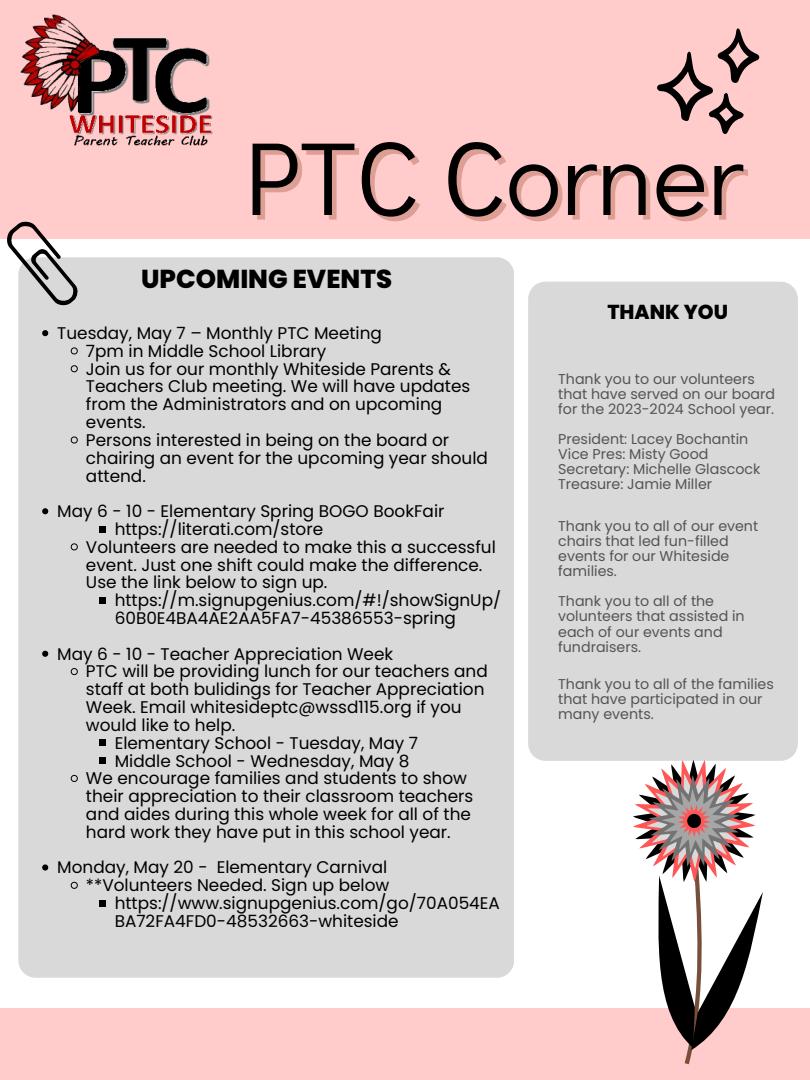
<style>
.page{position:relative;width:810px;height:1080px;background:#fff}
.page>*{position:absolute;margin:0;border:0;box-sizing:border-box;transform-origin:0 0}
.t1{font:104.56px "Didact Gothic";color:#000}
.t2{font:800 25.94px "Poppins";color:#000}
.t3{font:800 20.19px "Poppins";color:#000}
.t4{font:16.88px/17.8px "Poppins";color:#000}
.t5{font:14.25px/15.2px "Poppins";color:#545454}
</style>
<div class="page">
<div style="left:0;top:0;width:810px;height:238px;background:#ffcbcb"></div>
<div style="left:528px;top:282px;width:270px;height:479px;background:#d9d9d9;border-radius:17px"></div>
<div style="left:0;top:1009px;width:810px;height:71px;background:#ffcbcb"></div>
<svg style="left:657px;top:28px;width:102px;height:106px"></svg>
<div style="left:18px;top:257px;width:496px;height:721px;background:#d9d9d9;border-radius:17px"></div>
<svg style="left:6px;top:221px;width:73px;height:85px"></svg>
<img style="left:20px;top:14px;width:193px;height:132px">
<svg style="left:615px;top:760px;width:158px;height:304px"></svg>
<svg style="left:42px;top:330px;width:6px;height:6px"></svg>
<svg style="left:71px;top:347px;width:7px;height:8px"></svg>
<svg style="left:71px;top:365px;width:7px;height:7px"></svg>
<svg style="left:71px;top:436px;width:7px;height:8px"></svg>
<svg style="left:42px;top:508px;width:6px;height:6px"></svg>
<svg style="left:100px;top:526px;width:6px;height:6px"></svg>
<svg style="left:71px;top:543px;width:7px;height:7px"></svg>
<svg style="left:100px;top:597px;width:6px;height:6px"></svg>
<svg style="left:42px;top:651px;width:6px;height:6px"></svg>
<svg style="left:71px;top:668px;width:7px;height:7px"></svg>
<svg style="left:100px;top:740px;width:6px;height:6px"></svg>
<svg style="left:100px;top:758px;width:6px;height:6px"></svg>
<svg style="left:71px;top:775px;width:7px;height:7px"></svg>
<svg style="left:42px;top:864px;width:6px;height:7px"></svg>
<svg style="left:71px;top:882px;width:7px;height:7px"></svg>
<svg style="left:100px;top:900px;width:6px;height:6px"></svg>
<p class="t1" style="left:244px;top:106px;width:501px">PTC Corner</p>
<p class="t2" style="left:141px;top:260px;width:253px">UPCOMING EVENTS</p>
<p class="t4" style="left:57px;top:324px;width:326px">Tuesday, May 7 – Monthly PTC Meeting</p>
<h1 class="t4" style="left:86px;top:342px;width:242px">7pm in Middle School Library</h1>
<p class="t4" style="left:86px;top:360px;width:386px">Join us for our monthly Whiteside Parents &amp; Teachers Club meeting. We will have updates from the Administrators and on upcoming events.</p>
<h2 class="t4" style="left:86px;top:431px;width:403px">Persons interested in being on the board or chairing an event for the upcoming year should attend.</h2>
<h3 class="t4" style="left:57px;top:502px;width:389px">May 6 - 10 - Elementary Spring BOGO BookFair</h3>
<p class="t4" style="left:115px;top:520px;width:210px">https://literati.com/store</p>
<p class="t4" style="left:86px;top:538px;width:411px">Volunteers are needed to make this a successful event. Just one shift could make the difference.<br>Use the link below to sign up.</p>
<p class="t4" style="left:115px;top:591px;width:388px">https://m.signupgenius.com/#!/showSignUp/<br>60B0E4BA4AE2AA5FA7-45386553-spring</p>
<p class="t4" style="left:57px;top:645px;width:337px">May 6 - 10 - Teacher Appreciation Week</p>
<p class="t4" style="left:86px;top:663px;width:403px">PTC will be providing lunch for our teachers and staff at both bulidings for Teacher Appreciation Week. Email whitesideptc@wssd115.org if you would like to help.</p>
<p class="t4" style="left:115px;top:734px;width:305px">Elementary School - Tuesday, May 7</p>
<p class="t4" style="left:115px;top:752px;width:296px">Middle School - Wednesday, May 8</p>
<p class="t4" style="left:86px;top:770px;width:389px">We encourage families and students to show their appreciation to their classroom teachers and aides during this whole week for all of the hard work they have put in this school year.</p>
<p class="t4" style="left:57px;top:859px;width:331px">Monday, May 20 - Elementary Carnival</p>
<p class="t4" style="left:86px;top:876px;width:305px">**Volunteers Needed. Sign up below</p>
<p class="t4" style="left:115px;top:894px;width:387px">https://www.signupgenius.com/go/70A054EA<br>BA72FA4FD0-48532663-whiteside</p>
<p class="t3" style="left:607px;top:298px;width:122px">THANK YOU</p>
<p class="t5" style="left:558px;top:371px;width:218px;line-height:15px">Thank you to our volunteers that have served on our board for the 2023-2024 School year.</p>
<p class="t5" style="left:558px;top:431px;width:192px">President: Lacey Bochantin</p>
<p class="t5" style="left:558px;top:446px;width:152px">Vice Pres: Misty Good</p>
<p class="t5" style="left:558px;top:461px;width:204px">Secretary: Michelle Glascock</p>
<p class="t5" style="left:558px;top:476px;width:155px">Treasure: Jamie Miller</p>
<p class="t5" style="left:558px;top:518px;width:202px">Thank you to all of our event chairs that led fun-filled events for our Whiteside families.</p>
<p class="t5" style="left:558px;top:594px;width:188px">Thank you to all of the volunteers that assisted in each of our events and fundraisers.</p>
<p class="t5" style="left:558px;top:676px;width:217px;line-height:15px">Thank you to all of the families that have participated in our many events.</p>
</div>
